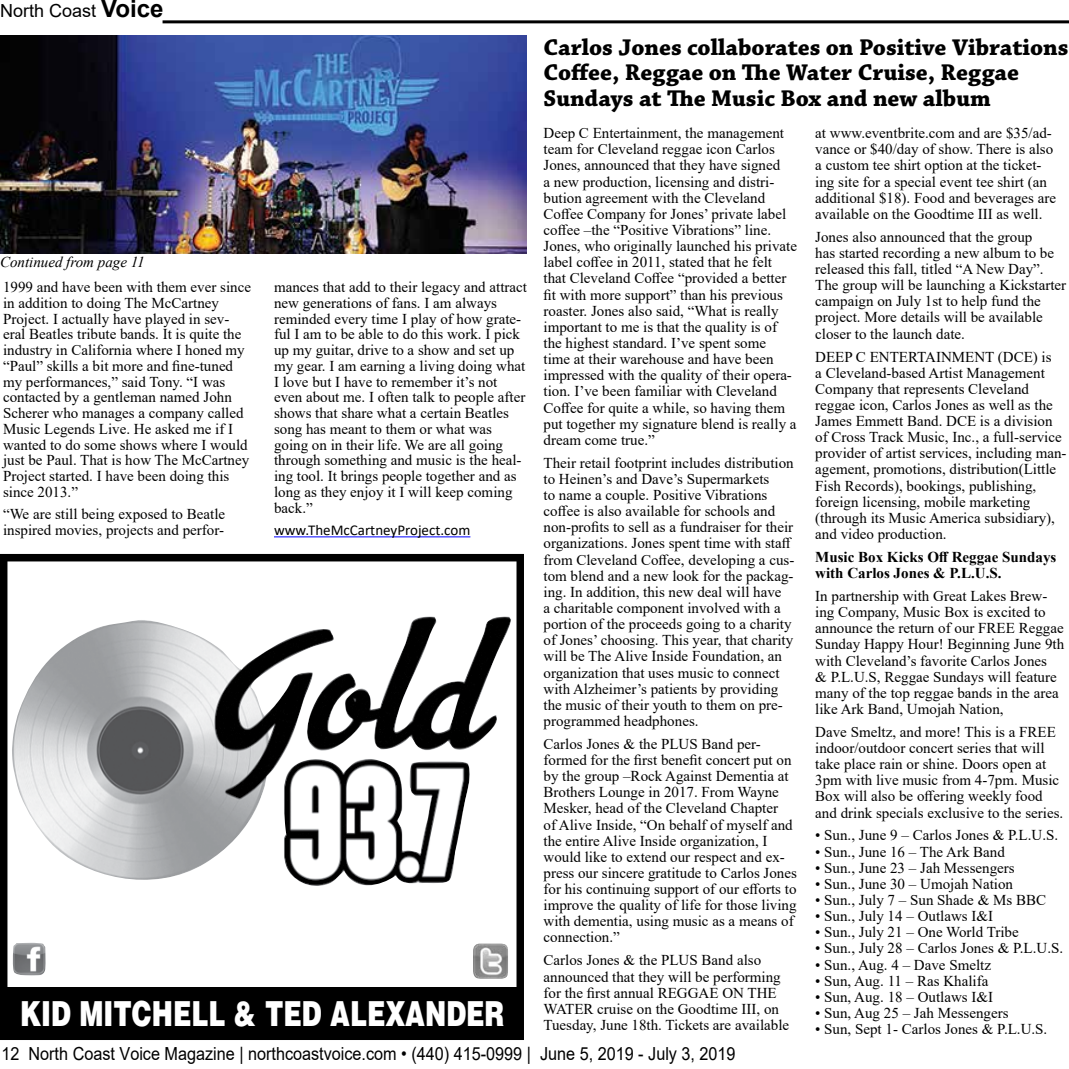
<style>
.page{position:relative;width:1069px;height:1069px;background:#fff}
.page>*{position:absolute;margin:0;border:0;box-sizing:border-box;transform-origin:0 0}
.t1{font:900 34.5px "Helvetica";color:#fff;scale:.74 1}
.t2{font:700 24px/25.5px "Chaparral Pro";color:#000}
.t3{font:18px "Arial";color:#000;scale:.9 1}
.t4{font:18px "Arial";color:#000}
.t5{font:15px/16.2px "Times New Roman";color:#000}
.t6{font:700 15px/16.2px "Times New Roman";color:#000}
.t7{font:15px "Calibri";color:#000}
.t8{font:italic 15px "Times New Roman";color:#000}
.s1{font-weight:700;font-size:24px}
</style>
<div class="page">
<hr style="left:162px;top:20px;width:906px;height:3px;background:#000">
<svg style="left:0;top:554px;width:524px;height:485px"></svg>
<div style="left:0;top:986px;width:522px;height:50px;background:#000"></div>
<img style="left:473px;top:943px;width:35px;height:35px">
<img style="left:12px;top:942px;width:34px;height:34px">
<img style="left:9px;top:616px;width:502px;height:274px">
<hr style="left:274px;top:536px;width:196px;height:1px;background:#00f">
<img style="left:0;top:36px;width:527px;height:217px">
<p class="t4" style="left:0;top:-1px;width:165px">North Coast <span class="s1">Voice</span></p>
<p class="t8" style="left:0;top:251px;width:146px">Continued from page 11</p>
<p class="t5" style="left:3px;top:278px;width:249px;line-height:15.8px">1999 and have been with them ever since in addition to doing The McCartney Project. I actually have played in sev&shy;eral Beatles tribute bands. It is quite the industry in California where I honed my “Paul” skills a bit more and fine-tuned my performances,” said Tony. “I was contacted by a gentleman named John Scherer who manages a company called Music Legends Live. He asked me if I wanted to do some shows where I would just be Paul. That is how The McCartney Project started. I have been doing this since 2013.”</p>
<p class="t5" style="left:3px;top:506px;width:224px;line-height:15.8px">“We are still being exposed to Beatle inspired movies, projects and perfor-</p>
<p class="t5" style="left:274px;top:278px;width:254px;line-height:15.8px">mances that add to their legacy and attract new generations of fans. I am always reminded every time I play of how grate&shy;ful I am to be able to do this work. I pick up my guitar, drive to a show and set up my gear. I am earning a living doing what I love but I have to remember it’s not even about me. I often talk to people after shows that share what a certain Beatles song has meant to them or what was going on in their life. We are all going through something and music is the heal&shy;ing tool. It brings people together and as long as they enjoy it I will keep coming back.”</p>
<p class="t7" style="left:274px;top:519px;width:198px">www.TheMcCartneyProject.com</p>
<h1 class="t1" style="left:20px;top:990px;width:656px">KID MITCHELL &amp; TED ALEXANDER</h1>
<h2 class="t2" style="left:543px;top:35px;width:526px">Carlos Jones collaborates on Positive Vibrations<br>Coffee, Reggae on The Water Cruise, Reggae<br>Sundays at The Music Box and new album</h2>
<p class="t5" style="left:815px;top:124px;width:242px">at www.eventbrite.com and are $35/ad&shy;vance or $40/day of show. There is also a custom tee shirt option at the ticket&shy;ing site for a special event tee shirt (an additional $18). Food and beverages are available on the Goodtime III as well.</p>
<p class="t5" style="left:815px;top:228px;width:252px">Jones also announced that the group<br>has started recording a new album to be released this fall, titled “A New Day”.<br>The group will be launching a Kickstarter campaign on July 1st to help fund the project. More details will be available closer to the launch date.</p>
<p class="t5" style="left:815px;top:348px;width:253px">DEEP C ENTERTAINMENT (DCE) is<br>a Cleveland-based Artist Management Company that represents Cleveland reggae icon, Carlos Jones as well as the James Emmett Band. DCE is a division of Cross Track Music, Inc., a full-service provider of artist services, including man&shy;agement, promotions, distribution(Little Fish Records), bookings, publishing, foreign licensing, mobile marketing (through its Music America subsidiary), and video production.</p>
<p class="t6" style="left:815px;top:548px;width:242px">Music Box Kicks Off Reggae Sundays with Carlos Jones &amp; P.L.U.S.</p>
<p class="t5" style="left:815px;top:587px;width:250px">In partnership with Great Lakes Brew&shy;ing Company, Music Box is excited to announce the return of our FREE Reggae Sunday Happy Hour! Beginning June 9th with Cleveland’s favorite Carlos Jones<br>&amp; P.L.U.S, Reggae Sundays will feature many of the top reggae bands in the area like Ark Band, Umojah Nation,</p>
<p class="t5" style="left:815px;top:723px;width:249px">Dave Smeltz, and more! This is a FREE indoor/outdoor concert series that will take place rain or shine. Doors open at 3pm with live music from 4-7pm. Music Box will also be offering weekly food and drink specials exclusive to the series.</p>
<p class="t5" style="left:815px;top:826px;width:244px">• Sun., June 9 – Carlos Jones &amp; P.L.U.S.</p>
<p class="t5" style="left:815px;top:842px;width:191px">• Sun., June 16 – The Ark Band</p>
<p class="t5" style="left:815px;top:858px;width:201px">• Sun., June 23 – Jah Messengers</p>
<p class="t5" style="left:815px;top:874px;width:199px">• Sun., June 30 – Umojah Nation</p>
<p class="t5" style="left:815px;top:891px;width:232px">• Sun., July 7 – Sun Shade &amp; Ms BBC</p>
<p class="t5" style="left:815px;top:907px;width:179px">• Sun., July 14 – Outlaws I&amp;I</p>
<p class="t5" style="left:815px;top:923px;width:205px">• Sun., July 21 – One World Tribe</p>
<p class="t5" style="left:815px;top:939px;width:249px">• Sun., July 28 – Carlos Jones &amp; P.L.U.S.</p>
<p class="t5" style="left:815px;top:955px;width:177px">• Sun., Aug. 4 – Dave Smeltz</p>
<p class="t5" style="left:815px;top:971px;width:175px">• Sun, Aug. 11 – Ras Khalifa</p>
<p class="t5" style="left:815px;top:987px;width:179px">• Sun, Aug. 18 – Outlaws I&amp;I</p>
<p class="t5" style="left:815px;top:1003px;width:195px">• Sun, Aug 25 – Jah Messengers</p>
<p class="t5" style="left:815px;top:1020px;width:233px">• Sun, Sept 1- Carlos Jones &amp; P.L.U.S.</p>
<p class="t5" style="left:543px;top:124px;width:255px">Deep C Entertainment, the management team for Cleveland reggae icon Carlos Jones, announced that they have signed<br>a new production, licensing and distri&shy;bution agreement with the Cleveland Coffee Company for Jones’ private label coffee –the “Positive Vibrations” line.<br>Jones, who originally launched his private label coffee in 2011, stated that he felt that Cleveland Coffee “provided a better fit with more support” than his previous roaster. Jones also said, “What is really important to me is that the quality is of the highest standard. I’ve spent some<br>time at their warehouse and have been impressed with the quality of their opera&shy;tion. I’ve been familiar with Cleveland Coffee for quite a while, so having them put together my signature blend is really a dream come true.”</p>
<p class="t5" style="left:543px;top:454px;width:252px">Their retail footprint includes distribution to Heinen’s and Dave’s Supermarkets<br>to name a couple. Positive Vibrations coffee is also available for schools and non-profits to sell as a fundraiser for their organizations. Jones spent time with staff from Cleveland Coffee, developing a cus&shy;tom blend and a new look for the packag&shy;ing. In addition, this new deal will have<br>a charitable component involved with a portion of the proceeds going to a charity of Jones’ choosing. This year, that charity will be The Alive Inside Foundation, an organization that uses music to connect with Alzheimer’s patients by providing the music of their youth to them on pre&shy;programmed headphones.</p>
<p class="t5" style="left:543px;top:735px;width:255px">Carlos Jones &amp; the PLUS Band per&shy;formed for the first benefit concert put on by the group –Rock Against Dementia at Brothers Lounge in 2017. From Wayne Mesker, head of the Cleveland Chapter<br>of Alive Inside, “On behalf of myself and the entire Alive Inside organization, I would like to extend our respect and ex&shy;press our sincere gratitude to Carlos Jones for his continuing support of our efforts to improve the quality of life for those living with dementia, using music as a means of connection.”</p>
<p class="t5" style="left:543px;top:951px;width:247px">Carlos Jones &amp; the PLUS Band also announced that they will be performing for the first annual REGGAE ON THE WATER cruise on the Goodtime III, on Tuesday, June 18th. Tickets are available</p>
<p class="t3" style="left:2px;top:1041px;width:817px">12 North Coast Voice Magazine | northcoastvoice.com • (440) 415-0999 | June 5, 2019 - July 3, 2019</p>
</div>
